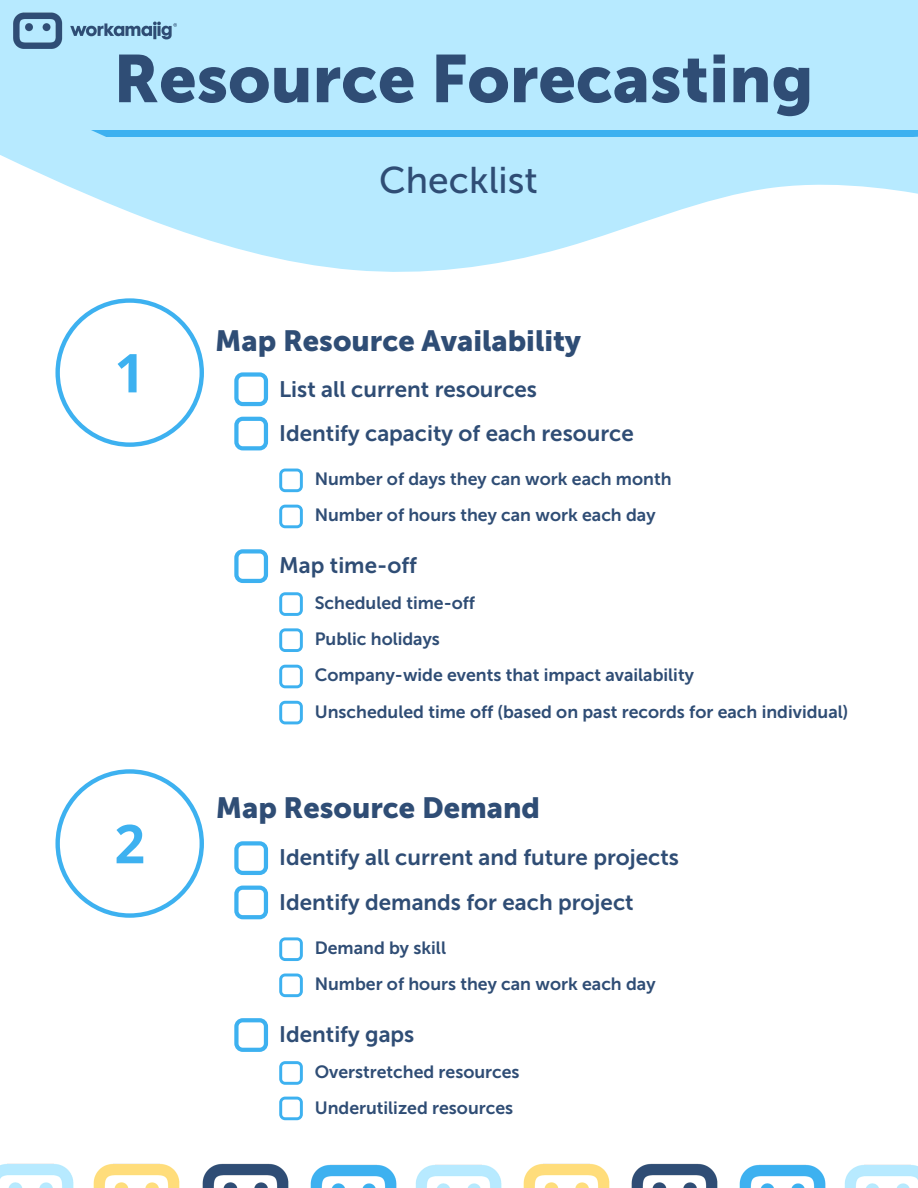
<style>
.page{position:relative;width:918px;height:1188px;background:#fff}
.page>*{position:absolute;margin:0;border:0;box-sizing:border-box;transform-origin:0 0}
.t1{font:66.75px "Museo Sans 900";color:#2f4d75}
.t2{font:37.05px "Museo Sans 500";color:#2f4d75}
.t3{font:29.1px "Museo Sans 900";color:#2f4d75}
.t4{font:22.35px/44.2px "Museo Sans 700";color:#2f4d75}
.t5{font:17.7px/36.2px "Museo Sans 700";color:#2f4d75}
</style>
<div class="page">
<svg style="left:0;top:0;width:918px;height:272px;fill:#b7eaff"></svg>
<svg style="left:234px;top:372px;width:34px;height:34px"></svg>
<svg style="left:234px;top:417px;width:34px;height:33px"></svg>
<svg style="left:279px;top:469px;width:24px;height:23px"></svg>
<svg style="left:234px;top:549px;width:34px;height:34px"></svg>
<svg style="left:55px;top:298px;width:149px;height:149px"></svg>
<svg style="left:279px;top:505px;width:24px;height:23px"></svg>
<svg style="left:279px;top:592px;width:24px;height:24px"></svg>
<svg style="left:279px;top:628px;width:24px;height:24px"></svg>
<svg style="left:279px;top:665px;width:24px;height:23px"></svg>
<svg style="left:279px;top:701px;width:24px;height:23px"></svg>
<svg style="left:234px;top:841px;width:34px;height:34px"></svg>
<svg style="left:234px;top:886px;width:34px;height:33px"></svg>
<svg style="left:279px;top:937px;width:24px;height:24px"></svg>
<svg style="left:234px;top:1018px;width:34px;height:34px"></svg>
<svg style="left:55px;top:769px;width:149px;height:149px"></svg>
<svg style="left:279px;top:974px;width:24px;height:23px"></svg>
<svg style="left:279px;top:1061px;width:24px;height:24px"></svg>
<svg style="left:279px;top:1097px;width:24px;height:23px"></svg>
<img style="left:0;top:1163px;width:74px;height:25px">
<svg style="left:0;top:131px;width:918px;height:5px;background:#4ab7f1"></svg>
<img style="left:93px;top:1163px;width:304px;height:25px">
<img style="left:415px;top:1163px;width:411px;height:25px">
<img style="left:844px;top:1164px;width:74px;height:24px">
<img style="left:7px;top:12px;width:170px;height:37px">
<h1 class="t1" style="left:113px;top:39px;width:702px">Resource Forecasting</h1>
<h2 class="t2" style="left:379px;top:158px;width:160px">Checklist</h2>
<h3 class="t3" style="left:215px;top:324px;width:367px">Map Resource Availability</h3>
<p class="t4" style="left:279px;top:367px;width:356px">List all current resources<br>Identify capacity of each resource</p>
<p class="t5" style="left:315px;top:461px;width:358px">Number of days they can work each month</p>
<p class="t5" style="left:315px;top:497px;width:342px">Number of hours they can work each day</p>
<p class="t4" style="left:279px;top:544px;width:139px">Map time-off</p>
<p class="t5" style="left:315px;top:585px;width:535px">Scheduled time-off<br>Public holidays<br>Company-wide events that impact availability<br>Unscheduled time off (based on past records for each individual)</p>
<h3 class="t3" style="left:216px;top:790px;width:326px">Map Resource Demand</h3>
<p class="t4" style="left:279px;top:836px;width:401px">Identify all current and future projects<br>Identify demands for each project</p>
<p class="t5" style="left:315px;top:930px;width:133px">Demand by skill</p>
<p class="t5" style="left:315px;top:966px;width:342px">Number of hours they can work each day</p>
<p class="t4" style="left:279px;top:1013px;width:137px">Identify gaps</p>
<p class="t5" style="left:315px;top:1054px;width:206px;line-height:35.7px">Overstretched resources<br>Underutilized resources</p>
</div>
